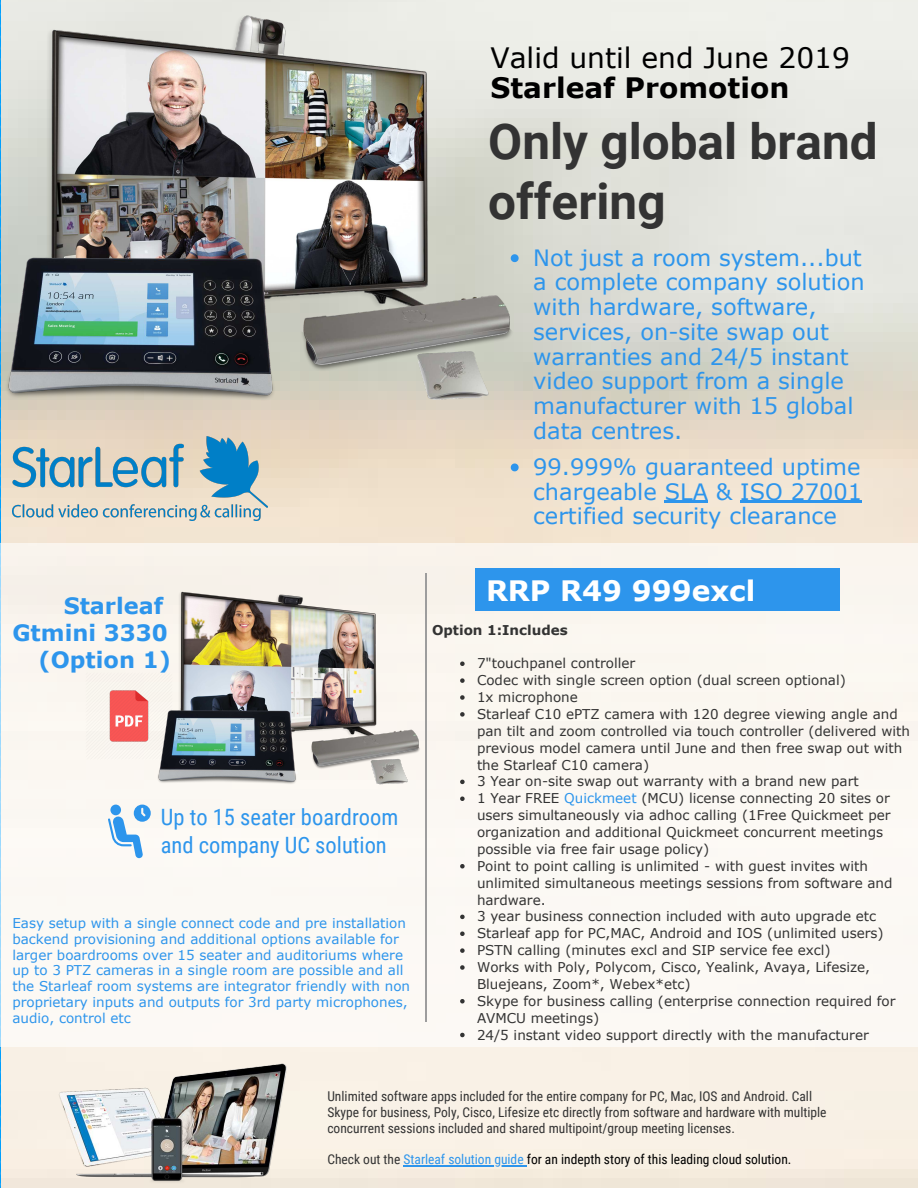
<style>
.page{position:relative;width:918px;height:1188px;background:#fff}
.page>*{position:absolute;margin:0;border:0;box-sizing:border-box;transform-origin:0 0}
.t1{font:700 49.5px/60.8px "Roboto";color:#333}
.t2{font:28.2px "Verdana";color:#000}
.t3{font:700 28.2px "Verdana";color:#000}
.t4{font:700 28.2px "Verdana";color:#fff}
.t5{font:22.5px/24.8px "Verdana";color:#2d95ec}
.t6{font:22.5px/28.2px "Roboto Condensed";color:#2d95ec}
.t7{font:700 22.5px "Verdana";color:#2d95ec}
.t8{font:13.5px/16.8px "Verdana";color:#333}
.t9{font:13.5px/15.8px "Verdana";color:#2d95ec}
.t10{font:13.5px/15.8px "Roboto Condensed";color:#333}
.t11{font:13.5px "Roboto Condensed";color:#000}
.t12{font:700 13.5px "Verdana";color:#333}
.s1{color:#2d95ec}
.s2{color:#333}
</style>
<div class="page">
<img style="left:1px;top:0;width:917px;height:1188px">
<div style="left:0;top:543px;width:918px;height:504px;background:#fbf8f4"></div>
<hr style="left:425px;top:573px;width:1px;height:449px;background:#9d9d9d">
<svg style="left:460px;top:662px;width:5px;height:4px"></svg>
<svg style="left:460px;top:678px;width:5px;height:5px"></svg>
<svg style="left:460px;top:695px;width:5px;height:5px"></svg>
<svg style="left:460px;top:712px;width:5px;height:5px"></svg>
<svg style="left:460px;top:780px;width:5px;height:4px"></svg>
<svg style="left:460px;top:796px;width:5px;height:5px"></svg>
<svg style="left:460px;top:864px;width:5px;height:4px"></svg>
<svg style="left:460px;top:915px;width:5px;height:4px"></svg>
<svg style="left:460px;top:932px;width:5px;height:4px"></svg>
<svg style="left:460px;top:948px;width:5px;height:5px"></svg>
<svg style="left:460px;top:965px;width:5px;height:5px"></svg>
<svg style="left:460px;top:999px;width:5px;height:5px"></svg>
<svg style="left:460px;top:1033px;width:5px;height:4px"></svg>
<div style="left:475px;top:568px;width:364px;height:43px;background:#2d95ec"></div>
<svg style="left:511px;top:464px;width:8px;height:7px"></svg>
<hr style="left:665px;top:501px;width:43px;height:2px;background:#2d95ec">
<hr style="left:740px;top:501px;width:122px;height:2px;background:#2d95ec">
<img style="left:0;top:9px;width:538px;height:399px">
<img style="left:12px;top:436px;width:256px;height:85px">
<svg style="left:108px;top:805px;width:43px;height:53px"></svg>
<img style="left:50px;top:1055px;width:240px;height:133px">
<img style="left:140px;top:582px;width:287px;height:207px">
<hr style="left:404px;top:1165px;width:120px;height:2px;background:#2d95ec">
<img style="left:87px;top:673px;width:85px;height:86px">
<h2 class="t2" style="left:490px;top:38px;width:361px">Valid until end June 2019</h2>
<h2 class="t3" style="left:490px;top:68px;width:300px">Starleaf Promotion</h2>
<h1 class="t1" style="left:488px;top:109px;width:391px">Only global brand offering</h1>
<h3 class="t7" style="left:64px;top:590px;width:101px">Starleaf</h3>
<h3 class="t7" style="left:12px;top:617px;width:157px">Gtmini 3330</h3>
<h3 class="t7" style="left:39px;top:644px;width:134px">(Option 1)</h3>
<h3 class="t6" style="left:161px;top:802px;width:239px">Up to 15 seater boardroom and company UC solution</h3>
<p class="t9" style="left:12px;top:915px;width:399px">Easy setup with a single connect code and pre installation backend provisioning and additional options available for larger boardrooms over 15 seater and auditoriums where up to 3 PTZ cameras in a single room are possible and all the Starleaf room systems are integrator friendly with non proprietary inputs and outputs for 3rd party microphones, audio, control etc</p>
<h3 class="t5" style="left:533px;top:245px;width:333px">Not just a room system...but a complete company solution with hardware, software, services, on-site swap out warranties and 24/5 instant video support from a single manufacturer with 15 global data centres.</h3>
<h3 class="t5" style="left:533px;top:454px;width:330px;text-align:justify">99.999% guaranteed uptime chargeable SLA &amp; ISO 27001 certified security clearance</h3>
<h2 class="t4" style="left:486px;top:571px;width:271px">RRP R49 999excl</h2>
<p class="t12" style="left:432px;top:620px;width:137px">Option 1:Includes</p>
<p class="t8" style="left:477px;top:655px;width:435px">7"touchpanel controller<br>Codec with single screen option (dual screen optional)<br>1x microphone<br>Starleaf C10 ePTZ camera with 120 degree viewing angle and pan tilt and zoom controlled via touch controller (delivered with previous model camera until June and then free swap out with the Starleaf C10 camera)<br>3 Year on-site swap out warranty with a brand new part<br>1 Year FREE <span class="s1">Quickmeet</span> (MCU) license connecting 20 sites or users simultaneously via adhoc calling (1Free Quickmeet per organization and additional Quickmeet concurrent meetings possible via free fair usage policy)<br>Point to point calling is unlimited - with guest invites with unlimited simultaneous meetings sessions from software and hardware.<br>3 year business connection included with auto upgrade etc Starleaf app for PC,MAC, Android and IOS (unlimited users)<br>PSTN calling (minutes excl and SIP service fee excl)<br>Works with Poly, Polycom, Cisco, Yealink, Avaya, Lifesize, Bluejeans, Zoom*, Webex*etc)<br>Skype for business calling (enterprise connection required for AVMCU meetings)<br>24/5 instant video support directly with the manufacturer</p>
<p class="t10" style="left:327px;top:1088px;width:501px">Unlimited software apps included for the entire company for PC, Mac, IOS and Android. Call<br>Skype for business, Poly, Cisco, Lifesize etc directly from software and hardware with multiple concurrent sessions included and shared multipoint/group meeting licenses.</p>
<p class="t11" style="left:327px;top:1150px;width:466px"><span class="s2">Check out the</span> <span class="s1">Starleaf solution guide</span> for an indepth story of this leading cloud solution.</p>
</div>
